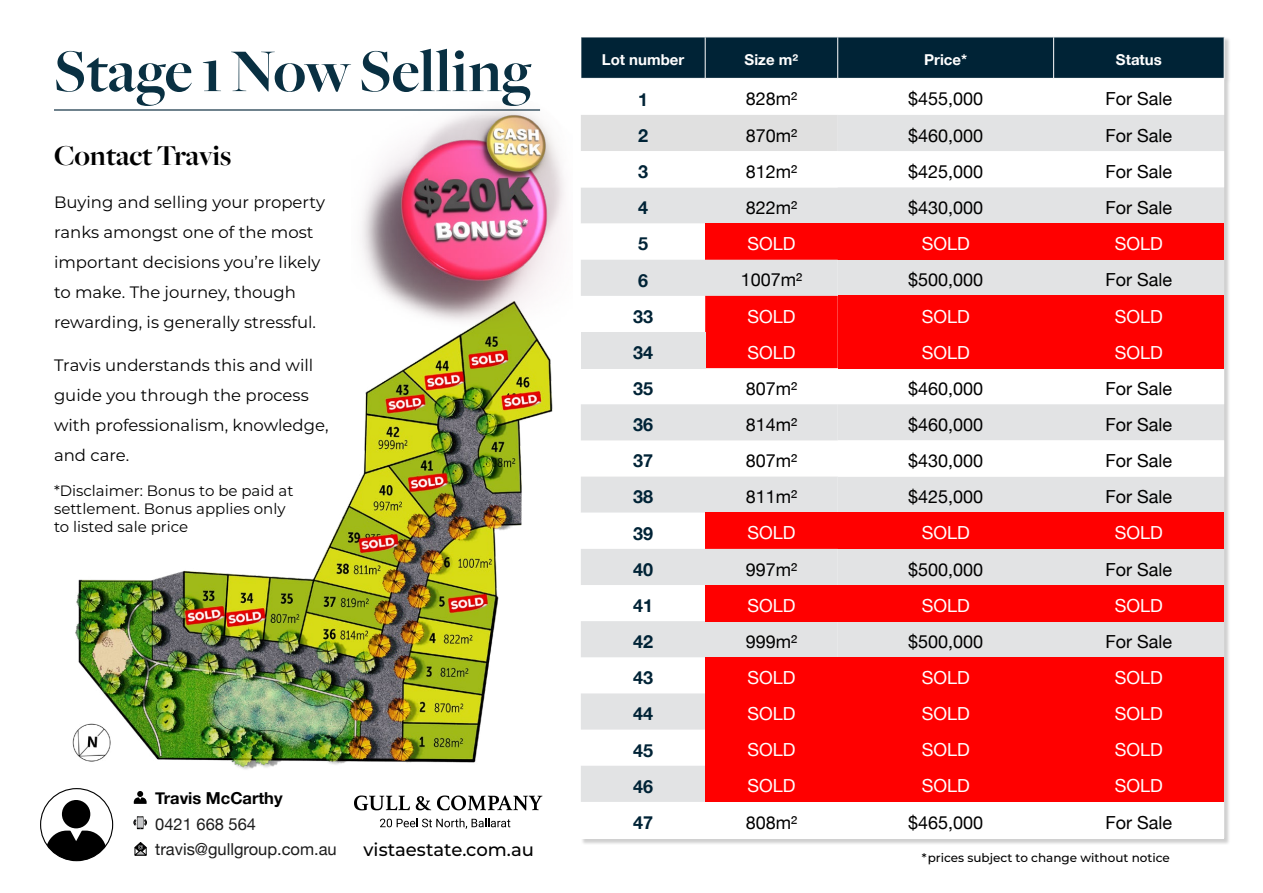
<style>
.page{position:relative;width:1263px;height:893px;background:#fff}
.page>*{position:absolute;margin:0;border:0;box-sizing:border-box;transform-origin:0 0}
.t1{font:700 63px "Freight Big";color:#093042}
.t2{font:700 30px "Freight Big";letter-spacing:-.01em;color:#000}
.t3{font:18px "Helvetica Neue";color:#000}
.t4{font:18px "Helvetica Neue";color:#fff}
.t5{font:700 18px "Helvetica Neue";color:#002336}
.t6{font:500 18px "Montserrat";color:#000}
.t7{font:16.5px/30px "Montserrat";color:#000}
.t8{font:16.5px/25.5px "Helvetica Neue";color:#1c1c1c}
.t9{font:700 16.5px "Helvetica Neue";color:#000}
.t10{font:15px/18px "Montserrat";color:#000}
.t11{font:700 15px "Helvetica Neue";color:#fff}
.t12{font:500 12px "Montserrat";color:#000}
</style>
<div class="page">
<div style="left:581px;top:38px;width:643px;height:40px;background:#002336"></div>
<svg style="left:581px;top:115px;width:643px;height:109px;fill:#e2e3e4"></svg>
<svg style="left:581px;top:151px;width:257px;height:73px"></svg>
<svg style="left:581px;top:260px;width:643px;height:397px;fill:#e2e3e4"></svg>
<div style="left:705px;top:224px;width:133px;height:36px;background:#f00"></div>
<div style="left:838px;top:224px;width:216px;height:36px;background:#f00"></div>
<div style="left:1054px;top:224px;width:170px;height:36px;background:#f00"></div>
<svg style="left:581px;top:260px;width:257px;height:108px"></svg>
<div style="left:838px;top:296px;width:216px;height:36px;background:#f00"></div>
<div style="left:1054px;top:296px;width:170px;height:36px;background:#f00"></div>
<div style="left:581px;top:332px;width:124px;height:36px;background:#e2e3e4"></div>
<div style="left:838px;top:332px;width:216px;height:36px;background:#f00"></div>
<div style="left:1054px;top:332px;width:170px;height:36px;background:#f00"></div>
<svg style="left:581px;top:404px;width:643px;height:109px"></svg>
<svg style="left:581px;top:513px;width:124px;height:36px"></svg>
<div style="left:705px;top:513px;width:133px;height:36px;background:#f00"></div>
<div style="left:838px;top:513px;width:216px;height:36px;background:#f00"></div>
<div style="left:1054px;top:513px;width:170px;height:36px;background:#f00"></div>
<svg style="left:581px;top:549px;width:257px;height:253px;fill:#e2e3e4"></svg>
<div style="left:705px;top:585px;width:133px;height:36px;background:#f00"></div>
<div style="left:838px;top:585px;width:216px;height:36px;background:#f00"></div>
<div style="left:1054px;top:585px;width:170px;height:36px;background:#f00"></div>
<div style="left:705px;top:657px;width:133px;height:36px;background:#f00"></div>
<div style="left:838px;top:657px;width:216px;height:36px;background:#f00"></div>
<div style="left:1054px;top:657px;width:170px;height:36px;background:#f00"></div>
<div style="left:705px;top:693px;width:133px;height:37px;background:#f00"></div>
<div style="left:838px;top:693px;width:216px;height:37px;background:#f00"></div>
<div style="left:1054px;top:693px;width:170px;height:37px;background:#f00"></div>
<div style="left:705px;top:730px;width:133px;height:36px;background:#f00"></div>
<div style="left:838px;top:730px;width:216px;height:36px;background:#f00"></div>
<div style="left:1054px;top:730px;width:170px;height:36px;background:#f00"></div>
<div style="left:705px;top:766px;width:133px;height:36px;background:#f00"></div>
<div style="left:838px;top:766px;width:216px;height:36px;background:#f00"></div>
<div style="left:1054px;top:766px;width:170px;height:36px;background:#f00"></div>
<hr style="left:705px;top:37px;width:1px;height:41px;background:#fff">
<hr style="left:837px;top:37px;width:1px;height:41px;background:#fff">
<hr style="left:1053px;top:37px;width:1px;height:41px;background:#fff">
<img style="left:72px;top:335px;width:481px;height:435px">
<hr style="left:54px;top:109px;width:486px;height:2px;background:#002336">
<svg style="left:354px;top:795px;width:56px;height:15px"></svg>
<svg style="left:416px;top:796px;width:15px;height:14px"></svg>
<svg style="left:437px;top:795px;width:105px;height:15px"></svg>
<svg style="left:380px;top:818px;width:130px;height:11px"></svg>
<svg style="left:134px;top:842px;width:13px;height:14px"></svg>
<svg style="left:134px;top:791px;width:13px;height:13px"></svg>
<svg style="left:133px;top:817px;width:14px;height:12px"></svg>
<svg style="left:47px;top:800px;width:59px;height:61px"></svg>
<img style="left:351px;top:109px;width:214px;height:226px">
<h1 class="t1" style="left:54px;top:37px;width:479px">Stage 1 Now Selling</h1>
<h2 class="t2" style="left:54px;top:139px;width:179px">Contact Travis</h2>
<p class="t7" style="left:54px;top:186px;width:272px">Buying and selling your property ranks amongst one of the most important decisions you’re likely to make. The journey, though rewarding, is generally stressful.</p>
<p class="t7" style="left:54px;top:349px;width:276px">Travis understands this and will guide you through the process with professionalism, knowledge, and care.</p>
<p class="t10" style="left:54px;top:481px;width:241px">*Disclaimer: Bonus to be paid at settlement. Bonus applies only to listed sale price</p>
<p class="t9" style="left:155px;top:785px;width:129px">Travis McCarthy</p>
<p class="t8" style="left:155px;top:812px;width:183px">0421 668 564 travis@gullgroup.com.au</p>
<p class="t6" style="left:364px;top:837px;width:172px">vistaestate.com.au</p>
<p class="t11" style="left:602px;top:48px;width:84px">Lot number</p>
<p class="t11" style="left:745px;top:48px;width:55px">Size m²</p>
<p class="t11" style="left:924px;top:48px;width:45px">Price*</p>
<p class="t11" style="left:1116px;top:48px;width:47px">Status</p>
<p class="t5" style="left:638px;top:85px;width:12px">1</p>
<p class="t3" style="left:746px;top:86px;width:53px">828m²</p>
<p class="t3" style="left:908px;top:86px;width:77px">$455,000</p>
<p class="t3" style="left:1105px;top:86px;width:68px">For Sale</p>
<p class="t5" style="left:638px;top:121px;width:12px">2</p>
<p class="t3" style="left:746px;top:122px;width:53px">870m²</p>
<p class="t3" style="left:908px;top:122px;width:77px">$460,000</p>
<p class="t3" style="left:1105px;top:122px;width:68px">For Sale</p>
<p class="t5" style="left:638px;top:157px;width:12px">3</p>
<p class="t3" style="left:746px;top:158px;width:53px">812m²</p>
<p class="t3" style="left:908px;top:158px;width:77px">$425,000</p>
<p class="t3" style="left:1105px;top:158px;width:68px">For Sale</p>
<p class="t5" style="left:638px;top:194px;width:12px">4</p>
<p class="t3" style="left:746px;top:195px;width:53px">822m²</p>
<p class="t3" style="left:908px;top:195px;width:77px">$430,000</p>
<p class="t3" style="left:1105px;top:195px;width:68px">For Sale</p>
<p class="t5" style="left:638px;top:230px;width:12px">5</p>
<p class="t4" style="left:747px;top:231px;width:50px">SOLD</p>
<p class="t4" style="left:922px;top:231px;width:50px">SOLD</p>
<p class="t4" style="left:1115px;top:231px;width:50px">SOLD</p>
<p class="t5" style="left:638px;top:266px;width:12px">6</p>
<p class="t3" style="left:741px;top:267px;width:63px">1007m²</p>
<p class="t3" style="left:908px;top:267px;width:77px">$500,000</p>
<p class="t3" style="left:1105px;top:267px;width:68px">For Sale</p>
<p class="t5" style="left:633px;top:302px;width:22px">33</p>
<p class="t4" style="left:747px;top:303px;width:50px">SOLD</p>
<p class="t4" style="left:922px;top:303px;width:50px">SOLD</p>
<p class="t4" style="left:1115px;top:303px;width:50px">SOLD</p>
<p class="t5" style="left:633px;top:338px;width:22px">34</p>
<p class="t4" style="left:747px;top:339px;width:50px">SOLD</p>
<p class="t4" style="left:922px;top:339px;width:50px">SOLD</p>
<p class="t4" style="left:1115px;top:339px;width:50px">SOLD</p>
<p class="t5" style="left:633px;top:374px;width:22px">35</p>
<p class="t3" style="left:746px;top:375px;width:53px">807m²</p>
<p class="t3" style="left:908px;top:375px;width:77px">$460,000</p>
<p class="t3" style="left:1105px;top:375px;width:68px">For Sale</p>
<p class="t5" style="left:633px;top:411px;width:22px">36</p>
<p class="t3" style="left:746px;top:412px;width:53px">814m²</p>
<p class="t3" style="left:908px;top:412px;width:77px">$460,000</p>
<p class="t3" style="left:1105px;top:412px;width:68px">For Sale</p>
<p class="t5" style="left:633px;top:447px;width:22px">37</p>
<p class="t3" style="left:746px;top:448px;width:53px">807m²</p>
<p class="t3" style="left:908px;top:448px;width:77px">$430,000</p>
<p class="t3" style="left:1105px;top:448px;width:68px">For Sale</p>
<p class="t5" style="left:633px;top:483px;width:22px">38</p>
<p class="t3" style="left:746px;top:484px;width:53px">811m²</p>
<p class="t3" style="left:908px;top:484px;width:77px">$425,000</p>
<p class="t3" style="left:1105px;top:484px;width:68px">For Sale</p>
<p class="t5" style="left:633px;top:519px;width:22px">39</p>
<p class="t4" style="left:747px;top:520px;width:50px">SOLD</p>
<p class="t4" style="left:922px;top:520px;width:50px">SOLD</p>
<p class="t4" style="left:1115px;top:520px;width:50px">SOLD</p>
<p class="t5" style="left:633px;top:555px;width:22px">40</p>
<p class="t3" style="left:746px;top:556px;width:53px">997m²</p>
<p class="t3" style="left:908px;top:556px;width:77px">$500,000</p>
<p class="t3" style="left:1105px;top:556px;width:68px">For Sale</p>
<p class="t5" style="left:633px;top:591px;width:22px">41</p>
<p class="t4" style="left:747px;top:592px;width:50px">SOLD</p>
<p class="t4" style="left:922px;top:592px;width:50px">SOLD</p>
<p class="t4" style="left:1115px;top:592px;width:50px">SOLD</p>
<p class="t5" style="left:633px;top:627px;width:22px">42</p>
<p class="t3" style="left:746px;top:628px;width:53px">999m²</p>
<p class="t3" style="left:908px;top:628px;width:77px">$500,000</p>
<p class="t3" style="left:1105px;top:628px;width:68px">For Sale</p>
<p class="t5" style="left:633px;top:664px;width:22px">43</p>
<p class="t4" style="left:747px;top:665px;width:50px">SOLD</p>
<p class="t4" style="left:922px;top:665px;width:50px">SOLD</p>
<p class="t4" style="left:1115px;top:665px;width:50px">SOLD</p>
<p class="t5" style="left:633px;top:700px;width:22px">44</p>
<p class="t4" style="left:747px;top:701px;width:50px">SOLD</p>
<p class="t4" style="left:922px;top:701px;width:50px">SOLD</p>
<p class="t4" style="left:1115px;top:701px;width:50px">SOLD</p>
<p class="t5" style="left:633px;top:736px;width:22px">45</p>
<p class="t4" style="left:747px;top:737px;width:50px">SOLD</p>
<p class="t4" style="left:922px;top:737px;width:50px">SOLD</p>
<p class="t4" style="left:1115px;top:737px;width:50px">SOLD</p>
<p class="t5" style="left:633px;top:772px;width:22px">46</p>
<p class="t4" style="left:747px;top:773px;width:50px">SOLD</p>
<p class="t4" style="left:922px;top:773px;width:50px">SOLD</p>
<p class="t4" style="left:1115px;top:773px;width:50px">SOLD</p>
<p class="t5" style="left:633px;top:808px;width:22px">47</p>
<p class="t3" style="left:746px;top:809px;width:53px">808m²</p>
<p class="t3" style="left:908px;top:809px;width:77px">$465,000</p>
<p class="t3" style="left:1105px;top:809px;width:68px">For Sale</p>
<p class="t12" style="left:922px;top:850px;width:249px">*prices subject to change without notice</p>
</div>
